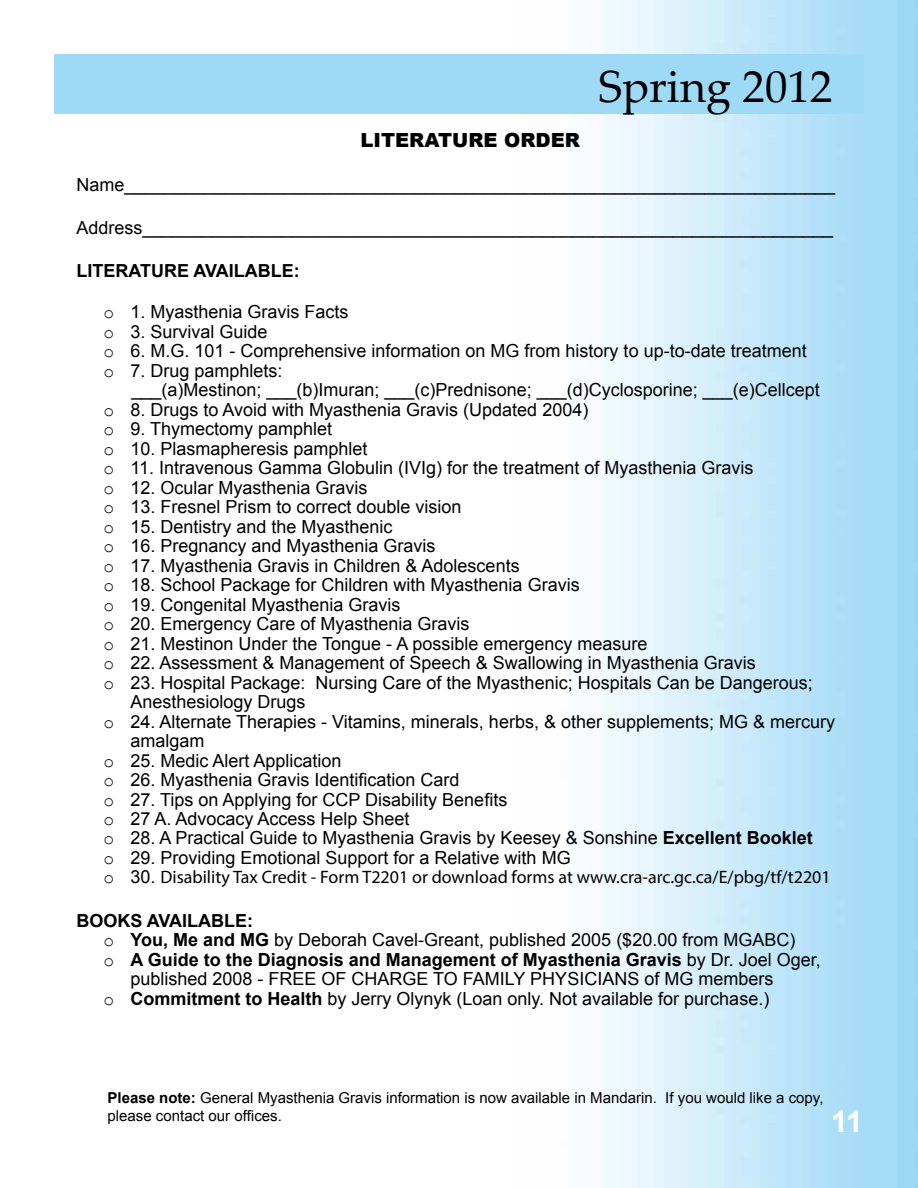
<style>
.page{position:relative;width:918px;height:1188px;background:#fff}
.page>*{position:absolute;margin:0;border:0;box-sizing:border-box;transform-origin:0 0}
.t1{font:45px "Palatino Linotype";color:#000}
.t2{font:700 30px "Arial";color:#fff}
.t3{font:900 19.5px "Arial";color:#000}
.t4{font:18px/19.5px "Arial";color:#000}
.t5{font:700 18px "Arial";color:#000}
.t6{font:18px "Myriad Pro";color:#000}
.t7{font:15px/18px "Arial";color:#000}
.s1{font-family:"Courier New"}
.s2{font-weight:700}
.s3{font-family:"Arial"}
.s4{font-family:"Courier New";font-weight:400}
.s5{font-weight:400}
</style>
<div class="page">
<div style="left:54px;top:54px;width:810px;height:60px;background:#9edaf6"></div>
<h1 class="t1" style="left:599px;top:55px;width:235px">Spring 2012</h1>
<p class="t3" style="left:360px;top:126px;width:221px">LITERATURE ORDER</p>
<p class="t4" style="left:76px;top:175px;width:760px">Name_______________________________________________________________________</p>
<p class="t4" style="left:76px;top:218px;width:758px">Address_____________________________________________________________________</p>
<p class="t5" style="left:76px;top:259px;width:225px">LITERATURE AVAILABLE:</p>
<p class="t4" style="left:104px;top:302px;width:705px"><span class="s1">o</span> 1. Myasthenia Gravis Facts<br><span class="s1">o</span> 3. Survival Guide<br><span class="s1">o</span> 6. M.G. 101 - Comprehensive information on MG from history to up-to-date treatment <span class="s1">o</span> 7. Drug pamphlets:</p>
<p class="t4" style="left:132px;top:380px;width:690px">___(a)Mestinon; ___(b)Imuran; ___(c)Prednisone; ___(d)Cyclosporine; ___(e)Cellcept</p>
<p class="t4" style="left:104px;top:400px;width:486px"><span class="s1">o</span> 8. Drugs to Avoid with Myasthenia Gravis (Updated 2004)</p>
<p class="t4" style="left:104px;top:419px;width:230px"><span class="s1">o</span> 9. Thymectomy pamphlet</p>
<p class="t4" style="left:104px;top:439px;width:266px"><span class="s1">o</span> 10. Plasmapheresis pamphlet</p>
<p class="t4" style="left:104px;top:458px;width:651px"><span class="s1">o</span> 11. Intravenous Gamma Globulin (IVIg) for the treatment of Myasthenia Gravis</p>
<p class="t4" style="left:104px;top:478px;width:266px"><span class="s1">o</span> 12. Ocular Myasthenia Gravis</p>
<p class="t4" style="left:104px;top:497px;width:360px"><span class="s1">o</span> 13. Fresnel Prism to correct double vision</p>
<p class="t4" style="left:104px;top:517px;width:291px"><span class="s1">o</span> 15. Dentistry and the Myasthenic</p>
<p class="t4" style="left:104px;top:536px;width:334px"><span class="s1">o</span> 16. Pregnancy and Myasthenia Gravis</p>
<p class="t4" style="left:104px;top:556px;width:418px"><span class="s1">o</span> 17. Myasthenia Gravis in Children &amp; Adolescents</p>
<p class="t4" style="left:104px;top:575px;width:478px"><span class="s1">o</span> 18. School Package for Children with Myasthenia Gravis</p>
<p class="t4" style="left:104px;top:595px;width:299px"><span class="s1">o</span> 19. Congenital Myasthenia Gravis</p>
<p class="t4" style="left:104px;top:614px;width:368px"><span class="s1">o</span> 20. Emergency Care of Myasthenia Gravis</p>
<p class="t4" style="left:104px;top:634px;width:545px"><span class="s1">o</span> 21. Mestinon Under the Tongue - A possible emergency measure</p>
<p class="t4" style="left:104px;top:653px;width:654px"><span class="s1">o</span> 22. Assessment &amp; Management of Speech &amp; Swallowing in Myasthenia Gravis</p>
<p class="t4" style="left:104px;top:673px;width:711px"><span class="s1">o</span> 23. Hospital Package: Nursing Care of the Myasthenic; Hospitals Can be Dangerous;</p>
<p class="t4" style="left:130px;top:692px;width:177px">Anesthesiology Drugs</p>
<p class="t4" style="left:104px;top:712px;width:733px"><span class="s1">o</span> 24. Alternate Therapies - Vitamins, minerals, herbs, &amp; other supplements; MG &amp; mercury</p>
<p class="t4" style="left:130px;top:731px;width:76px">amalgam</p>
<p class="t4" style="left:104px;top:751px;width:240px"><span class="s1">o</span> 25. Medic Alert Application</p>
<p class="t4" style="left:104px;top:770px;width:358px"><span class="s1">o</span> 26. Myasthenia Gravis Identification Card</p>
<p class="t4" style="left:104px;top:790px;width:405px"><span class="s1">o</span> 27. Tips on Applying for CCP Disability Benefits</p>
<p class="t4" style="left:104px;top:809px;width:308px"><span class="s1">o</span> 27 A. Advocacy Access Help Sheet</p>
<p class="t4" style="left:104px;top:829px;width:711px"><span class="s1">o</span> 28. A Practical Guide to Myasthenia Gravis by Keesey &amp; Sonshine <span class="s2">Excellent Booklet</span></p>
<p class="t4" style="left:104px;top:848px;width:469px"><span class="s1">o</span> 29. Providing Emotional Support for a Relative with MG</p>
<p class="t6" style="left:104px;top:866px;width:729px"><span class="s1">o</span> <span class="s3">30.</span> Disability Tax Credit - Form T2201 or download forms at www.cra-arc.gc.ca/E/pbg/tf/t2201</p>
<p class="t5" style="left:76px;top:908px;width:178px">BOOKS AVAILABLE:</p>
<p class="t4" style="left:104px;top:930px;width:693px"><span class="s1">o</span> <span class="s2">You, Me and MG</span> by Deborah Cavel-Greant, published 2005 ($20.00 from MGABC)</p>
<p class="t5" style="left:104px;top:947px;width:719px"><span class="s4">o</span> A Guide to the Diagnosis and Management of Myasthenia Gravis <span class="s5">by Dr. Joel Oger,</span></p>
<p class="t4" style="left:131px;top:969px;width:644px">published 2008 - FREE OF CHARGE TO FAMILY PHYSICIANS of MG members</p>
<p class="t4" style="left:104px;top:989px;width:667px"><span class="s1">o</span> <span class="s2">Commitment to Health</span> by Jerry Olynyk (Loan only. Not available for purchase.)</p>
<p class="t7" style="left:108px;top:1089px;width:717px"><span class="s2">Please note:</span> General Myasthenia Gravis information is now available in Mandarin. If you would like a copy, please contact our offices.</p>
<h2 class="t2" style="left:831px;top:1101px;width:33px">11</h2>
</div>
